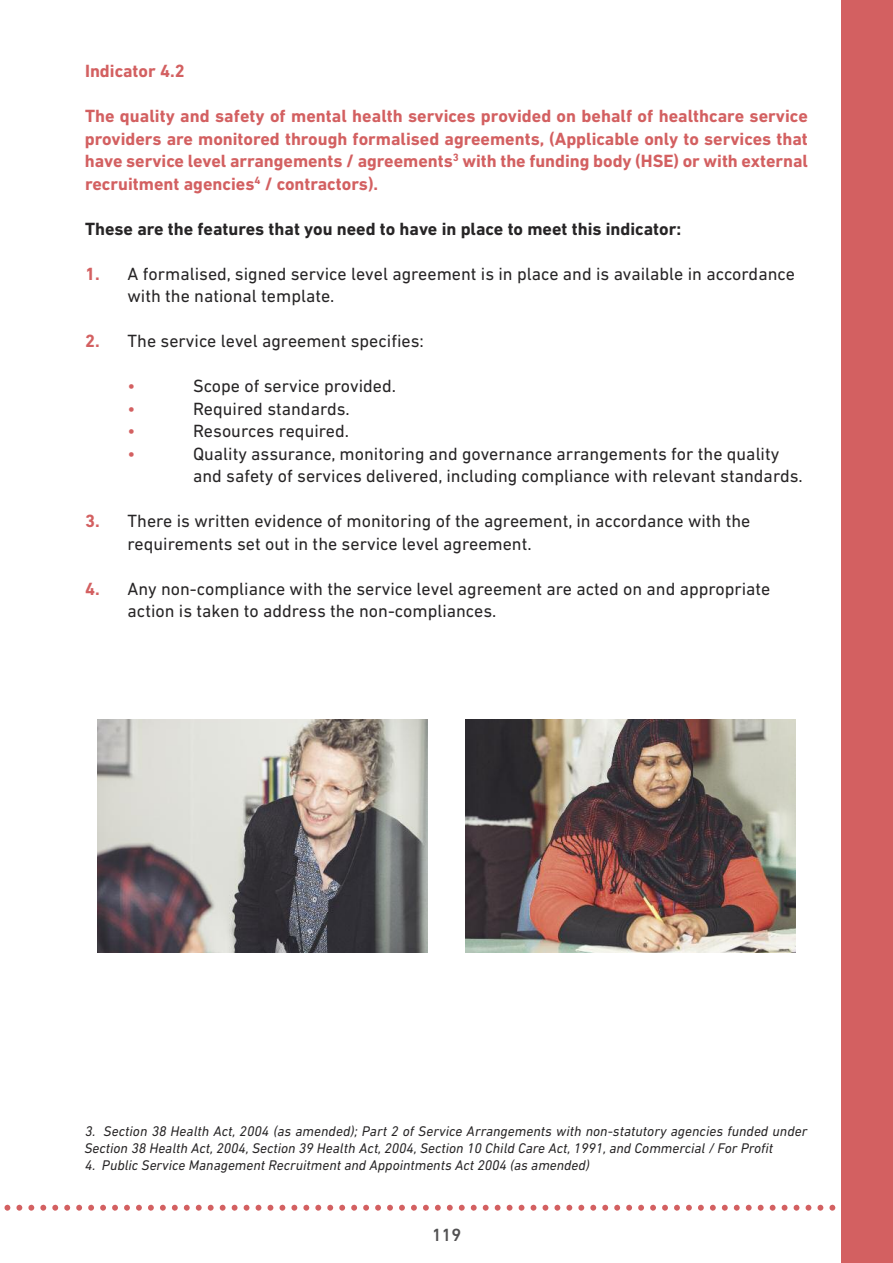
<style>
.page{position:relative;width:893px;height:1263px;background:#fff}
.page>*{position:absolute;margin:0;border:0;box-sizing:border-box;transform-origin:0 0}
.t1{font:18px/22.5px "DIN Next LT Pro";color:#272526}
.t2{font:700 18px/22.5px "DIN Next LT Pro";color:#d36061;text-align:justify}
.t3{font:700 18px "DIN Next LT Pro";color:#272526}
.t4{font:18px "DIN Next LT Pro";color:#d36061}
.t5{font:500 18px "DIN Next LT Pro";color:#525152}
.t6{font:italic 14.25px/17.1px "DIN Next LT Pro";color:#272526}
.s1{font-weight:700;color:#d36061}
</style>
<div class="page">
<div style="left:842px;top:0;width:51px;height:1263px;background:#d36061"></div>
<svg style="left:4px;top:1205px;width:838px;height:6px"></svg>
<img style="left:97px;top:720px;width:331px;height:233px">
<img style="left:465px;top:720px;width:331px;height:233px">
<p class="t2" style="left:85px;top:62px;width:101px">Indicator 4.2</p>
<p class="t2" style="left:85px;top:107px;width:725px">The quality and safety of mental health services provided on behalf of healthcare service providers are monitored through formalised agreements, (Applicable only to services that have service level arrangements / agreements<sup>3</sup> with the funding body (HSE) or with external recruitment agencies<sup>4</sup> / contractors).</p>
<p class="t3" style="left:85px;top:223px;width:598px">These are the features that you need to have in place to meet this indicator:</p>
<p class="t1" style="left:128px;top:264px;width:669px;text-indent:-43px"><span class="s1">1.</span> A formalised, signed service level agreement is in place and is available in accordance with the national template.</p>
<p class="t1" style="left:85px;top:332px;width:340px"><span class="s1">2.</span> The service level agreement specifies:</p>
<p class="t4" style="left:128px;top:380px;width:9px">•</p>
<p class="t1" style="left:193px;top:377px;width:204px">Scope of service provided.</p>
<p class="t4" style="left:128px;top:403px;width:9px">•</p>
<p class="t1" style="left:193px;top:399px;width:158px">Required standards.</p>
<p class="t4" style="left:128px;top:425px;width:9px">•</p>
<p class="t1" style="left:193px;top:422px;width:157px">Resources required.</p>
<p class="t4" style="left:128px;top:448px;width:9px">•</p>
<p class="t1" style="left:193px;top:444px;width:611px">Quality assurance, monitoring and governance arrangements for the quality and safety of services delivered, including compliance with relevant standards.</p>
<p class="t1" style="left:128px;top:512px;width:624px;text-indent:-43px"><span class="s1">3.</span> There is written evidence of monitoring of the agreement, in accordance with the requirements set out in the service level agreement.</p>
<p class="t1" style="left:128px;top:579px;width:644px;text-indent:-43px"><span class="s1">4.</span> Any non-compliance with the service level agreement are acted on and appropriate action is taken to address the non-compliances.</p>
<p class="t6" style="left:84px;top:1123px;width:724px">3. Section 38 Health Act, 2004 (as amended); Part 2 of Service Arrangements with non-statutory agencies funded under<br>Section 38 Health Act, 2004, Section 39 Health Act, 2004, Section 10 Child Care Act, 1991, and Commercial / For Profit</p>
<p class="t6" style="left:85px;top:1158px;width:506px">4. Public Service Management Recruitment and Appointments Act 2004 (as amended)</p>
<p class="t5" style="left:432px;top:1229px;width:31px">119</p>
</div>
